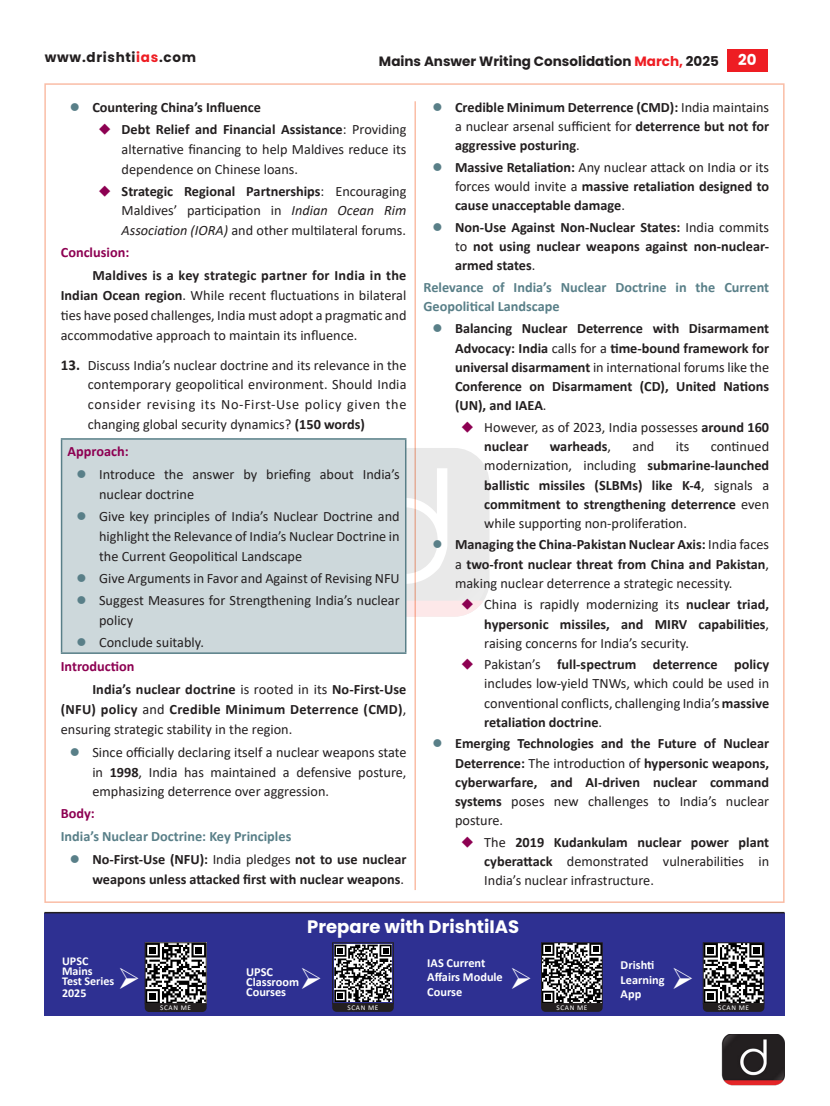
<style>
.page{position:relative;width:830px;height:1106px;background:#fff}
.page>*{position:absolute;margin:0;border:0;box-sizing:border-box;transform-origin:0 0}
.t1{font:700 18px "Poppins";color:#fff}
.t2{font:700 15px "Poppins";color:#fff}
.Body_Text{font:14.25px/19.8px "Calibri";color:#231f20;text-align:justify}
.Body_Text-2{font:700 14.25px/19.2px "Calibri";color:#231f20;text-align:justify}
.heading_3{font:700 14.25px/19.2px "Calibri";color:#597f88}
.Heading_2{font:700 14.25px "Calibri";color:#8d0052}
.t3{font:700 13.5px "Poppins";color:#231f20}
.t4{font:700 13.5px "Poppins";letter-spacing:.05em;color:#231f20}
.t5{font:700 12.3px/14.1px "Calibri";color:#fff}
.t6{font:700 12px/9.9px "Calibri";color:#fff}
.t7{font:7.2px "Calibri";letter-spacing:.09em;color:#fff}
.s1{color:#ee1d23}
.s2{font-weight:700}
.s3{font-style:italic}
.s4{font-weight:700;font-size:15px}
.s5{font-weight:400}
</style>
<div class="page">
<hr style="left:414px;top:101px;width:2px;height:789px;background:#fabda6">
<div style="left:320px;top:448px;width:169px;height:168px;background:#e9e9e9;border-radius:35px"></div>
<img style="left:721px;top:1034px;width:63px;height:51px">
<div style="left:44px;top:913px;width:740px;height:103px;background:#2e3092"></div>
<svg style="left:145px;top:942px;width:61px;height:70px;background:#6a6a6a"></svg>
<div style="left:332px;top:942px;width:61px;height:62px;border:1px solid #231f20"></div>
<svg style="left:332px;top:944px;width:61px;height:67px;background:#6d6c71"></svg>
<svg style="left:541px;top:943px;width:61px;height:68px;background:#6b6a6a"></svg>
<hr style="left:44px;top:912px;width:740px;height:1px;background:#231f20">
<svg style="left:702px;top:943px;width:62px;height:68px;background:#6e6d6f"></svg>
<div style="left:726px;top:50px;width:41px;height:22px;background:#ee1d23"></div>
<div style="left:62px;top:439px;width:343px;height:214px;background:#cdd8db"></div>
<hr style="left:61px;top:438px;width:345px;height:2px;background:#597f88">
<hr style="left:61px;top:440px;width:1px;height:212px;background:#597f88">
<hr style="left:405px;top:440px;width:1px;height:212px;background:#597f88">
<hr style="left:61px;top:652px;width:345px;height:2px;background:#597f88">
<svg style="left:406px;top:468px;width:41px;height:116px"></svg>
<svg style="left:406px;top:599px;width:78px;height:17px"></svg>
<p class="t4" style="left:45px;top:49px;width:152px">www.drishti<span class="s1">ias</span>.com</p>
<p class="t3" style="left:379px;top:54px;width:341px">Mains Answer Writing Consolidation <span class="s1">March,</span> 2025</p>
<p class="t2" style="left:737px;top:51px;width:20px">20</p>
<p class="Body_Text-2" style="left:92px;top:97px;width:170px">Countering China’s Influence</p>
<p class="Body_Text" style="left:122px;top:119px;width:286px"><span class="s2">Debt Relief and Financial Assistance</span>: Providing alternative financing to help Maldives reduce its dependence on Chinese loans.</p>
<p class="Body_Text" style="left:122px;top:181px;width:286px"><span class="s2">Strategic Regional Partnerships</span>: Encouraging Maldives’ participation in <span class="s3">Indian Ocean Rim Association (IORA)</span> and other multilateral forums.</p>
<p class="Heading_2" style="left:61px;top:242px;width:70px">Conclusion:</p>
<p class="Body_Text" style="left:61px;top:265px;width:347px;text-indent:32px"><span class="s2">Maldives is a key strategic partner for India in the Indian Ocean region</span>. While recent fluctuations in bilateral ties have posed challenges, India must adopt a pragmatic and accommodative approach to maintain its influence.</p>
<p class="Body_Text" style="left:88px;top:354px;width:320px;text-indent:-27px"><span class="s4">13.</span> Discuss India’s nuclear doctrine and its relevance in the contemporary geopolitical environment. Should India consider revising its No-First-Use policy given the changing global security dynamics? <span class="s2">(150 words)</span></p>
<p class="Heading_2" style="left:68px;top:441px;width:63px">Approach:</p>
<p class="Body_Text" style="left:99px;top:464px;width:302px">Introduce the answer by briefing about India’s nuclear doctrine</p>
<p class="Body_Text" style="left:99px;top:506px;width:302px">Give key principles of India’s Nuclear Doctrine and highlight the Relevance of India’s Nuclear Doctrine in the Current Geopolitical Landscape</p>
<p class="Body_Text" style="left:99px;top:568px;width:302px">Give Arguments in Favor and Against of Revising NFU</p>
<p class="Body_Text" style="left:99px;top:590px;width:302px">Suggest Measures for Strengthening India’s nuclear policy</p>
<p class="Body_Text" style="left:99px;top:632px;width:106px">Conclude suitably.</p>
<p class="Heading_2" style="left:61px;top:656px;width:75px">Introduction</p>
<p class="Body_Text-2" style="left:61px;top:679px;width:347px;line-height:19.8px;text-indent:32px">India’s nuclear doctrine <span class="s5">is rooted in its</span> No-First-Use (NFU) policy <span class="s5">and</span> Credible Minimum Deterrence (CMD)<span class="s5">, ensuring strategic stability in the region.</span></p>
<p class="Body_Text" style="left:92px;top:741px;width:315px">Since officially declaring itself a nuclear weapons state in <span class="s2">1998</span>, India has maintained a defensive posture, emphasizing deterrence over aggression.</p>
<p class="Heading_2" style="left:61px;top:803px;width:36px">Body:</p>
<p class="heading_3" style="left:61px;top:826px;width:232px">India’s Nuclear Doctrine: Key Principles</p>
<p class="Body_Text-2" style="left:92px;top:849px;width:315px;line-height:19.8px">No-First-Use (NFU): <span class="s5">India pledges</span> not to use nuclear weapons unless attacked first with nuclear weapons<span class="s5">.</span></p>
<p class="Body_Text-2" style="left:455px;top:97px;width:315px">Credible Minimum Deterrence (CMD): <span class="s5">India maintains a nuclear arsenal sufficient for</span> deterrence but not for aggressive posturing<span class="s5">.</span></p>
<p class="Body_Text-2" style="left:455px;top:157px;width:315px">Massive Retaliation: <span class="s5">Any nuclear attack on India or its forces would invite a</span> massive retaliation designed to cause unacceptable damage<span class="s5">.</span></p>
<p class="Body_Text-2" style="left:455px;top:217px;width:315px">Non-Use Against Non-Nuclear States: <span class="s5">India commits to</span> not using nuclear weapons against non-nuclear&shy;armed states<span class="s5">.</span></p>
<p class="heading_3" style="left:423px;top:277px;width:347px">Relevance of India’s Nuclear Doctrine in the Current<br>Geopolitical Landscape</p>
<p class="Body_Text-2" style="left:455px;top:319px;width:315px">Balancing Nuclear Deterrence with Disarmament Advocacy: India <span class="s5">calls for a</span> time-bound framework for universal disarmament <span class="s5">in international forums like the </span>Conference on Disarmament (CD), United Nations (UN), and IAEA<span class="s5">.</span></p>
<p class="Body_Text" style="left:484px;top:417px;width:286px;line-height:19.2px">However, as of 2023, India possesses <span class="s2">around 160 nuclear</span></p>
<p class="Body_Text-2" style="left:549px;top:436px;width:63px">warheads<span class="s5">,</span></p>
<p class="Body_Text" style="left:632px;top:436px;width:23px">and</p>
<p class="Body_Text" style="left:675px;top:436px;width:15px">its</p>
<p class="Body_Text-2" style="left:484px;top:436px;width:286px;text-indent:226px"><span class="s5">continued modernization, including</span> submarine-launched ballistic missiles (SLBMs) like K-4<span class="s5">, signals a </span>commitment to strengthening deterrence <span class="s5">even while supporting non-proliferation.</span></p>
<p class="Body_Text-2" style="left:455px;top:535px;width:315px">Managing the China-Pakistan Nuclear Axis: <span class="s5">India faces a</span> two-front nuclear threat from China and Pakistan<span class="s5">, making nuclear deterrence a strategic necessity.</span></p>
<p class="Body_Text" style="left:484px;top:594px;width:286px;line-height:19.2px">China is rapidly modernizing its <span class="s2">nuclear triad, hypersonic missiles, and MIRV capabilities</span>, raising concerns for India’s security.</p>
<p class="Body_Text" style="left:484px;top:654px;width:286px;line-height:19.2px">Pakistan’s <span class="s2">full-spectrum deterrence policy </span>includes low-yield TNWs, which could be used in conventional conflicts, challenging India’s <span class="s2">massive retaliation doctrine</span>.</p>
<p class="Body_Text-2" style="left:455px;top:734px;width:315px">Emerging Technologies and the Future of Nuclear Deterrence: <span class="s5">The introduction of</span> hypersonic weapons, cyberwarfare, and AI-driven nuclear command systems <span class="s5">poses new challenges to India’s nuclear posture.</span></p>
<p class="Body_Text" style="left:484px;top:832px;width:286px;line-height:19.2px">The <span class="s2">2019 Kudankulam nuclear power plant cyberattack</span> demonstrated vulnerabilities in India’s nuclear infrastructure.</p>
<p class="t6" style="left:62px;top:956px;width:54px">UPSC<br>Mains<br>Test Series</p>
<p class="t6" style="left:62px;top:987px;width:26px">2025</p>
<p class="t7" style="left:160px;top:1002px;width:32px">SCAN ME</p>
<p class="t5" style="left:246px;top:966px;width:54px;line-height:9.9px">UPSC<br>Classroom<br>Courses</p>
<p class="t1" style="left:307px;top:916px;width:213px">Prepare with DrishtiIAS</p>
<p class="t7" style="left:347px;top:1002px;width:32px">SCAN ME</p>
<p class="t5" style="left:427px;top:955px;width:77px">IAS Current<br>Affairs Module<br>Course</p>
<p class="t7" style="left:556px;top:1002px;width:32px">SCAN ME</p>
<p class="t5" style="left:620px;top:958px;width:45px">Drishti<br>Learning<br>App</p>
<p class="t7" style="left:717px;top:1002px;width:32px">SCAN ME</p>
</div>
